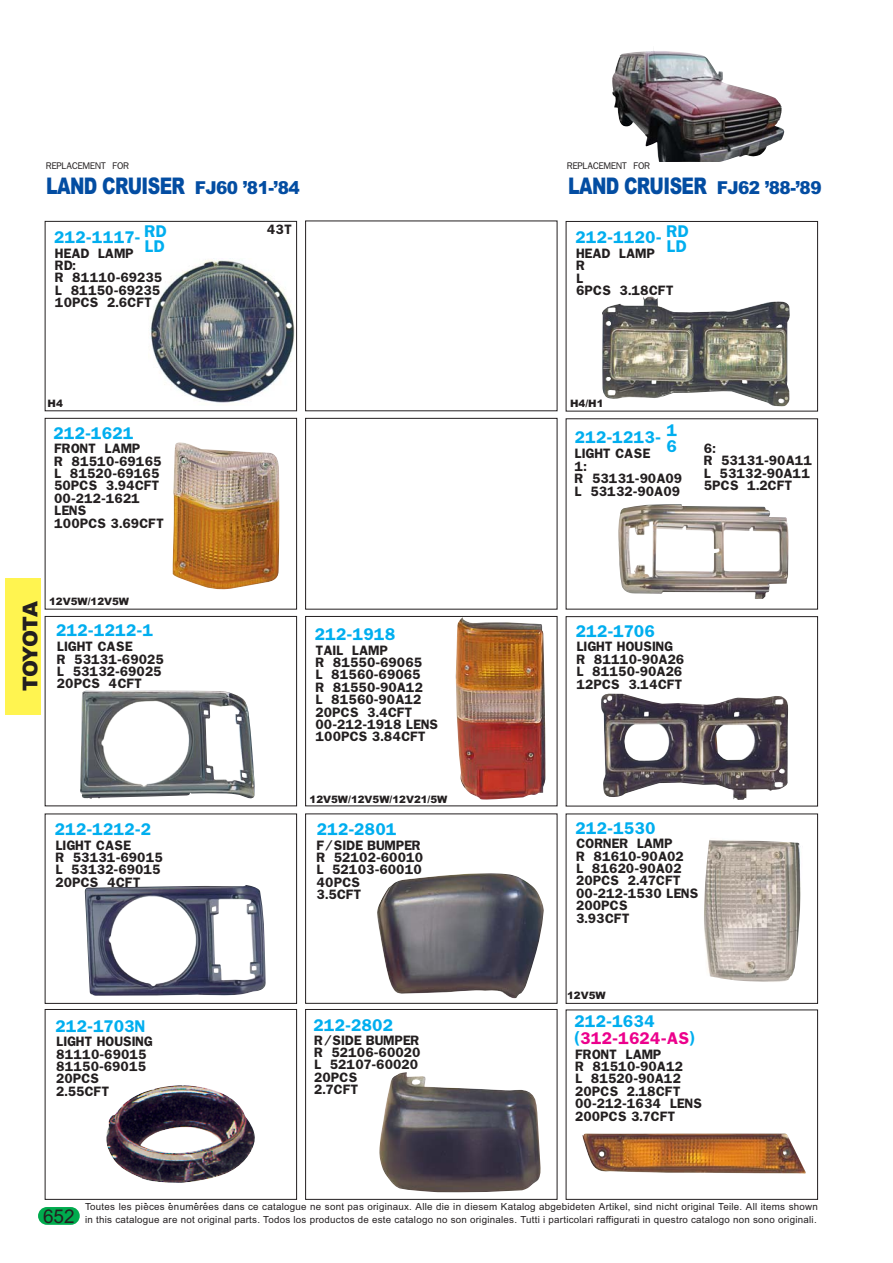
<style>
.page{position:relative;width:893px;height:1263px;background:#fff}
.page>*{position:absolute;margin:0;border:0;box-sizing:border-box;transform-origin:0 0}
.t1{font:900 22.95px "Arial";letter-spacing:-.035em;color:#034da2;scale:.76 1}
.t2{font:900 20.4px "Arial";letter-spacing:-.06em;color:#231f20}
.t3{font:18.9px "Arial";color:#231f20}
.t4{font:14.55px/14.5px "Franklin Demi";color:#00aeef}
.t5{font:14.55px/17.5px "Franklin Demi";color:#ec008c}
.t6{font:11.7px/12.5px "Franklin Demi";color:#231f20}
.t7{font:900 10.2px "Arial";color:#231f20}
.t8{font:9.75px/13.2px "Arial";letter-spacing:.025em;color:#231f20}
.t9{font:8.25px "Franklin";color:#231f20}
.s1{font-size:17.85px}
.s2{color:#00aeef}
</style>
<div class="page">
<div style="left:38px;top:1207px;width:42px;height:18px;background:#00ab4e;border-radius:9px"></div>
<div style="left:5px;top:578px;width:36px;height:137px;background:#fff450"></div>
<img style="left:379px;top:1072px;width:161px;height:120px">
<div style="left:305px;top:1009px;width:252px;height:191px;border:1px solid #231f20"></div>
<img style="left:377px;top:873px;width:167px;height:125px">
<div style="left:305px;top:814px;width:252px;height:190px;border:1px solid #231f20"></div>
<img style="left:456px;top:618px;width:89px;height:182px">
<div style="left:305px;top:616px;width:252px;height:190px;border:1px solid #231f20"></div>
<svg style="left:305px;top:220px;width:253px;height:390px"></svg>
<img style="left:582px;top:1133px;width:224px;height:41px">
<div style="left:566px;top:1010px;width:252px;height:190px;border:1px solid #231f20"></div>
<img style="left:704px;top:840px;width:97px;height:142px">
<div style="left:566px;top:814px;width:252px;height:190px;border:1px solid #231f20"></div>
<img style="left:601px;top:694px;width:187px;height:106px">
<div style="left:566px;top:616px;width:252px;height:190px;border:1px solid #231f20"></div>
<img style="left:618px;top:504px;width:170px;height:95px">
<img style="left:602px;top:296px;width:188px;height:110px">
<div style="left:566px;top:221px;width:252px;height:190px;border:1px solid #231f20"></div>
<img style="left:612px;top:50px;width:172px;height:111px">
<img style="left:173px;top:442px;width:106px;height:147px">
<div style="left:45px;top:418px;width:252px;height:192px;border:1px solid #231f20"></div>
<img style="left:150px;top:260px;width:145px;height:143px">
<div style="left:45px;top:221px;width:252px;height:190px;border:1px solid #231f20"></div>
<img style="left:106px;top:1085px;width:149px;height:98px">
<div style="left:45px;top:1009px;width:252px;height:191px;border:1px solid #231f20"></div>
<img style="left:85px;top:885px;width:181px;height:111px">
<div style="left:45px;top:814px;width:252px;height:190px;border:1px solid #231f20"></div>
<img style="left:80px;top:691px;width:175px;height:108px">
<div style="left:45px;top:616px;width:252px;height:190px;border:1px solid #231f20"></div>
<p class="t9" style="left:46px;top:162px;width:84px">REPLACEMENT FOR</p>
<h1 class="t1" style="left:46px;top:173px;width:335px">LAND CRUISER <span class="s1">FJ60 ’81-’84</span></h1>
<p class="t4" style="left:54px;top:231px;width:88px">212-1117-</p>
<p class="t6" style="left:55px;top:248px;width:109px">HEAD LAMP<br>RD:<br>R 81110-69235<br>L 81150-69235<br>10PCS 2.6CFT</p>
<p class="t6" style="left:267px;top:225px;width:27px">43T</p>
<p class="t4" style="left:145px;top:226px;width:24px">RD<br>LD</p>
<p class="t7" style="left:48px;top:397px;width:17px">H4</p>
<p class="t4" style="left:53px;top:428px;width:82px">212-1621</p>
<p class="t6" style="left:54px;top:444px;width:111px">FRONT LAMP<br>R 81510-69165<br>L 81520-69165<br>50PCS 3.94CFT<br>00-212-1621<br>LENS<br>100PCS 3.69CFT</p>
<h2 class="t2" style="left:19px;top:691px;width:92px;rotate:-90deg">TOYOTA</h2>
<p class="t7" style="left:49px;top:596px;width:81px">12V5W/12V5W</p>
<p class="t4" style="left:56px;top:625px;width:98px">212-1212-1</p>
<p class="t6" style="left:57px;top:642px;width:108px">LIGHT CASE<br>R 53131-69025<br>L 53132-69025<br>20PCS 4CFT</p>
<p class="t4" style="left:55px;top:824px;width:98px">212-1212-2</p>
<p class="t6" style="left:55px;top:840px;width:109px">LIGHT CASE<br>R 53131-69015<br>L 53132-69015<br>20PCS 4CFT</p>
<p class="t4" style="left:315px;top:629px;width:82px">212-1918</p>
<p class="t6" style="left:315px;top:645px;width:124px">TAIL LAMP<br>R 81550-69065<br>L 81560-69065<br>R 81550-90A12<br>L 81560-90A12<br>20PCS 3.4CFT<br>00-212-1918 LENS<br>100PCS 3.84CFT</p>
<p class="t7" style="left:310px;top:794px;width:139px">12V5W/12V5W/12V21/5W</p>
<p class="t4" style="left:317px;top:824px;width:82px">212-2801</p>
<p class="t6" style="left:316px;top:840px;width:108px">F/SIDE BUMPER<br>R 52102-60010<br>L 52103-60010<br>40PCS<br>3.5CFT</p>
<p class="t4" style="left:55px;top:1021px;width:91px">212-1703N</p>
<p class="t6" style="left:56px;top:1037px;width:98px">LIGHT HOUSING<br>81110-69015<br>81150-69015<br>20PCS<br>2.55CFT</p>
<p class="t4" style="left:313px;top:1019px;width:81px">212-2802</p>
<p class="t6" style="left:314px;top:1035px;width:108px">R/SIDE BUMPER<br>R 52106-60020<br>L 52107-60020<br>20PCS<br>2.7CFT</p>
<p class="t9" style="left:567px;top:163px;width:84px">REPLACEMENT FOR</p>
<h1 class="t1" style="left:568px;top:172px;width:335px">LAND CRUISER <span class="s1">FJ62 ’88-’89</span></h1>
<p class="t4" style="left:575px;top:232px;width:88px">212-1120-</p>
<p class="t6" style="left:576px;top:249px;width:99px">HEAD LAMP<br>R<br>L<br>6PCS 3.18CFT</p>
<p class="t4" style="left:666px;top:226px;width:24px">RD<br>LD</p>
<p class="t7" style="left:570px;top:398px;width:35px">H4/H1</p>
<p class="t4" style="left:575px;top:432px;width:88px">212-1213-</p>
<p class="t4" style="left:666px;top:424px;width:12px;line-height:15.5px">1<br>6</p>
<p class="t6" style="left:575px;top:449px;width:109px">LIGHT CASE<br>1:<br>R 53131-90A09<br>L 53132-90A09</p>
<p class="t6" style="left:704px;top:443px;width:110px">6:<br>R 53131-90A11<br>L 53132-90A11<br>5PCS 1.2CFT</p>
<p class="t4" style="left:576px;top:626px;width:81px">212-1706</p>
<p class="t6" style="left:576px;top:642px;width:109px">LIGHT HOUSING<br>R 81110-90A26<br>L 81150-90A26<br>12PCS 3.14CFT</p>
<p class="t4" style="left:575px;top:823px;width:82px">212-1530</p>
<p class="t6" style="left:576px;top:839px;width:124px">CORNER LAMP<br>R 81610-90A02<br>L 81620-90A02<br>20PCS 2.47CFT<br>00-212-1530 LENS<br>200PCS<br>3.93CFT</p>
<p class="t7" style="left:567px;top:990px;width:40px">12V5W</p>
<p class="t5" style="left:574px;top:1014px;width:122px"><span class="s2">212-1634 (</span>312-1624-AS<span class="s2">)</span></p>
<p class="t6" style="left:575px;top:1049px;width:128px">FRONT LAMP<br>R 81510-90A12<br>L 81520-90A12<br>20PCS 2.18CFT<br>00-212-1634 LENS<br>200PCS 3.7CFT</p>
<h3 class="t3" style="left:43px;top:1209px;width:33px">652</h3>
<p class="t8" style="left:85px;top:1201px;width:734px">Toutes les pieces enumerees dans ce catalogue ne sont pas originaux. Alle die in diesem Katalog abgebideten Artikel, sind nicht original Teile. All items shown in this catalogue are not original parts. Todos los productos de este catalogo no son originales. Tutti i particolari raffigurati in questro catalogo non sono originali.</p>
</div>
